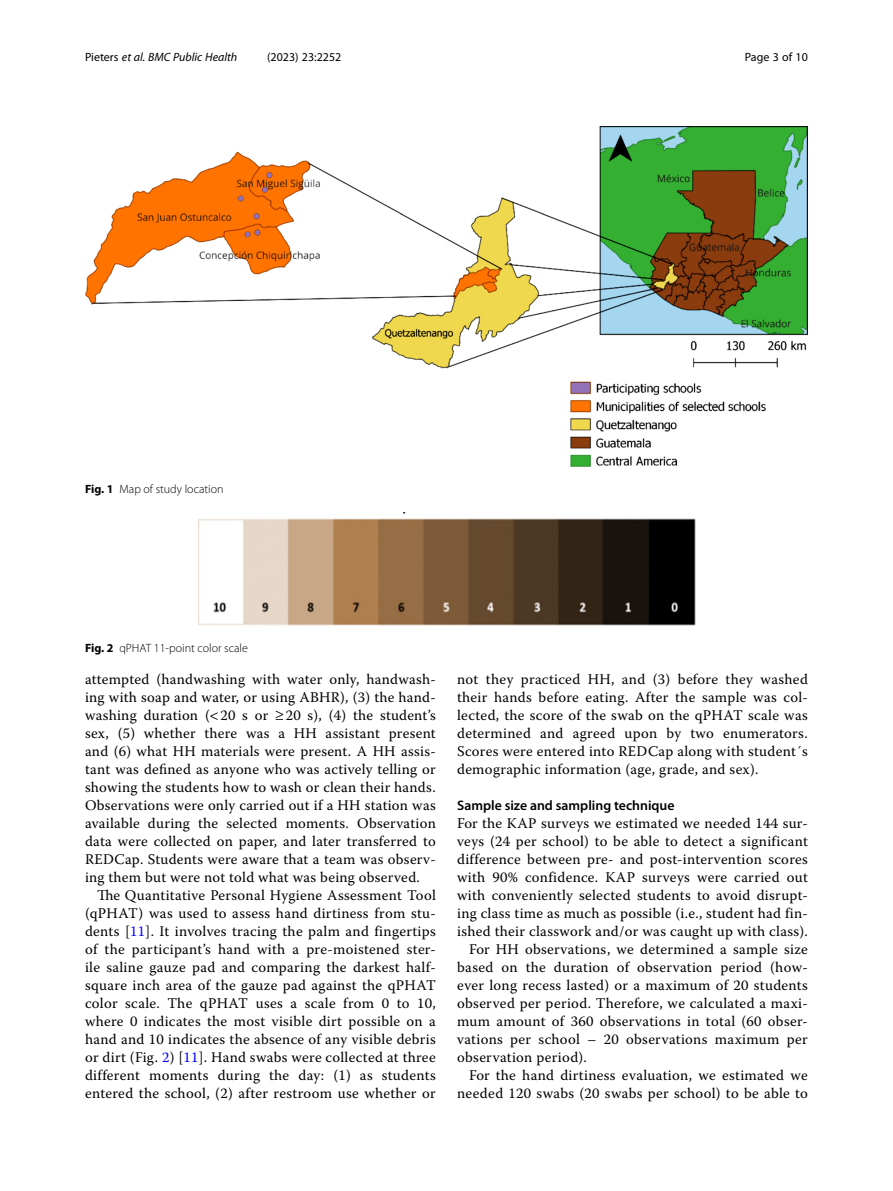
<style>
.page{position:relative;width:893px;height:1191px;background:#fff}
.page>*{position:absolute;margin:0;border:0;box-sizing:border-box;transform-origin:0 0}
.Body_Text_Indent{font:14.7px/18px "Warnock Pro";letter-spacing:.02em;color:#000;text-align:justify}
.Body_Text{font:14.7px/18px "Warnock Pro";letter-spacing:.02em;color:#000;text-align:justify}
.Head_2{font:600 13.8px "Myriad Pro";color:#000}
.Figure_Caption{font:300 12px "Myriad Pro";color:#000}
.t1{font:italic 12px "Myriad Pro";color:#000}
.t2{font:12px "Myriad Pro";color:#000}
.s1{font-style:normal}
.s2{font-weight:700}
.s3{color:#00f}
</style>
<div class="page">
<img style="left:198px;top:512px;width:497px;height:113px">
<img style="left:85px;top:126px;width:723px;height:340px">
<p class="t1" style="left:85px;top:50px;width:154px"><span class="s1">Pieters</span> et al. BMC Public Health</p>
<p class="t2" style="left:267px;top:50px;width:76px">(2023) 23:2252</p>
<p class="t2" style="left:745px;top:50px;width:65px">Page 3 of 10</p>
<p class="Figure_Caption" style="left:85px;top:482px;width:140px"><span class="s2">Fig. 1</span> Map of study location</p>
<p class="Figure_Caption" style="left:85px;top:641px;width:164px"><span class="s2">Fig. 2</span> qPHAT 11-point color scale</p>
<p class="Body_Text_Indent" style="left:85px;top:670px;width:352px">attempted (handwashing with water only, handwash&shy;ing with soap and water, or using ABHR), (3) the hand&shy;washing duration ( 20 s or ≥ 20 s), (4) the student’s sex, (5) whether there was a HH assistant present and (6) what HH materials were present. A HH assis&shy;tant was defined as anyone who was actively telling or showing the students how to wash or clean their hands.<br>Observations were only carried out if a HH station was available during the selected moments. Observation data were collected on paper, and later transferred to REDCap. Students were aware that a team was observ&shy;ing them but were not told what was being observed.</p>
<p class="Body_Text_Indent" style="left:85px;top:886px;width:352px;text-indent:12px">The Quantitative Personal Hygiene Assessment Tool (qPHAT) was used to assess hand dirtiness from stu&shy;dents [<span class="s3">11</span>]. It involves tracing the palm and fingertips of the participant’s hand with a pre-moistened ster&shy;ile saline gauze pad and comparing the darkest half&shy;square inch area of the gauze pad against the qPHAT color scale. The qPHAT uses a scale from 0 to 10, where 0 indicates the most visible dirt possible on a hand and 10 indicates the absence of any visible debris or dirt (Fig. <span class="s3">2</span>) [<span class="s3">11</span>]. Hand swabs were collected at three different moments during the day: (1) as students entered the school, (2) after restroom use whether or</p>
<p class="Body_Text_Indent" style="left:457px;top:670px;width:352px">not they practiced HH, and (3) before they washed their hands before eating. After the sample was col&shy;lected, the score of the swab on the qPHAT scale was determined and agreed upon by two enumerators.<br>Scores were entered into REDCap along with student´s demographic information (age, grade, and sex).</p>
<p class="Head_2" style="left:457px;top:797px;width:219px">Sample size and sampling technique</p>
<p class="Body_Text" style="left:457px;top:814px;width:352px">For the KAP surveys we estimated we needed 144 sur&shy;veys (24 per school) to be able to detect a significant difference between pre- and post-intervention scores with 90% confidence. KAP surveys were carried out with conveniently selected students to avoid disrupt&shy;ing class time as much as possible (i.e., student had fin&shy;ished their classwork and/or was caught up with class).</p>
<p class="Body_Text_Indent" style="left:457px;top:940px;width:352px;text-indent:12px">For HH observations, we determined a sample size based on the duration of observation period (how&shy;ever long recess lasted) or a maximum of 20 students observed per period. Therefore, we calculated a maxi&shy;mum amount of 360 observations in total (60 obser&shy;vations per school – 20 observations maximum per observation period).</p>
<p class="Body_Text_Indent" style="left:457px;top:1066px;width:352px;text-align:right">For the hand dirtiness evaluation, we estimated we needed 120 swabs (20 swabs per school) to be able to</p>
</div>
